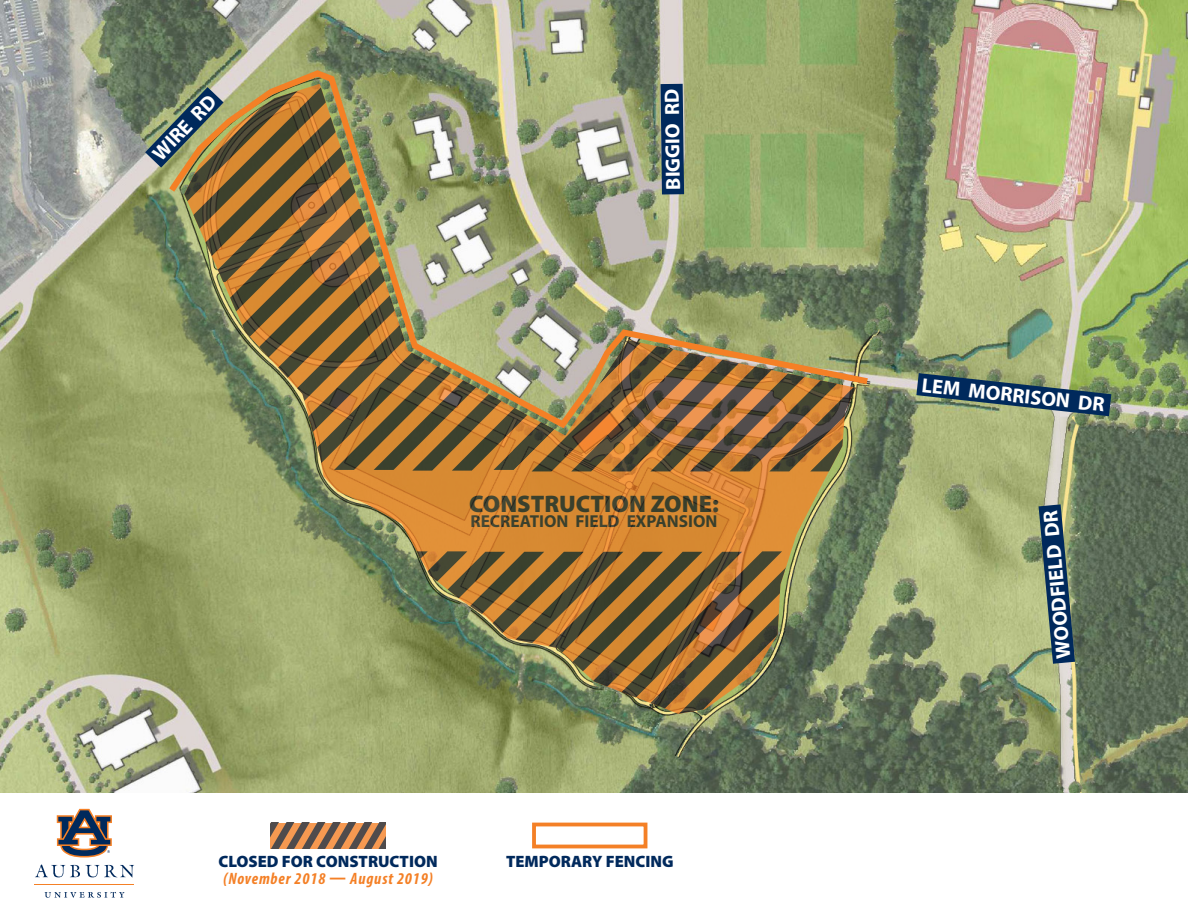
<style>
.page{position:relative;width:1188px;height:918px;background:#fff}
.page>*{position:absolute;margin:0;border:0;box-sizing:border-box;transform-origin:0 0}
.t1{font:900 24px "Myriad Pro";color:#231f20}
.t2{font:700 20.55px "Myriad Pro";color:#fff}
.t3{font:700 17.4px "Myriad Pro";color:#231f20}
.t4{font:900 16.5px "Myriad Pro";color:#00295c}
.t5{font:italic 700 condensed 16.5px "Myriad Pro";letter-spacing:.05em;color:#f48026}
.s1{font-weight:900;font-style:normal;font-stretch:normal}
</style>
<div class="page">
<img style="left:0;top:0;width:1188px;height:793px">
<svg style="left:57px;top:809px;width:55px;height:49px"></svg>
<svg style="left:35px;top:864px;width:99px;height:14px"></svg>
<hr style="left:35px;top:884px;width:99px;height:1px;background:#f48026">
<svg style="left:44px;top:892px;width:81px;height:6px"></svg>
<svg style="left:270px;top:823px;width:116px;height:25px;background:#a0714e"></svg>
<div style="left:532px;top:823px;width:115px;height:25px;border:4px solid #f48026"></div>
<svg style="left:163px;top:67px;width:711px;height:365px;background:#929c6d"></svg>
<svg style="left:184px;top:471px;width:672px;height:243px;background:#b7954e"></svg>
<svg style="left:278px;top:551px;width:578px;height:163px;background:#877f4e"></svg>
<svg style="left:1039px;top:504px;width:36px;height:160px;background:#3f5c67"></svg>
<svg style="left:916px;top:373px;width:195px;height:43px;background:#4c6868"></svg>
<img style="left:145px;top:84px;width:711px;height:387px">
<p class="t2" style="left:147px;top:147px;width:83px;rotate:-46deg">WIRE RD</p>
<p class="t2" style="left:660px;top:190px;width:103px;rotate:-91deg">BIGGIO RD</p>
<p class="t2" style="left:923px;top:372px;width:185px;rotate:6deg">LEM MORRISON DR</p>
<p class="t1" style="left:469px;top:488px;width:251px">CONSTRUCTION ZONE:</p>
<p class="t3" style="left:470px;top:510px;width:249px">RECREATION FIELD EXPANSION</p>
<p class="t2" style="left:1050px;top:660px;width:150px;rotate:-95deg">WOODFIELD DR</p>
<p class="t4" style="left:218px;top:851px;width:221px">CLOSED FOR CONSTRUCTION</p>
<p class="t5" style="left:223px;top:868px;width:211px">(November 2018 <span class="s1">—</span> August 2019)</p>
<p class="t4" style="left:506px;top:851px;width:169px">TEMPORARY FENCING</p>
</div>
